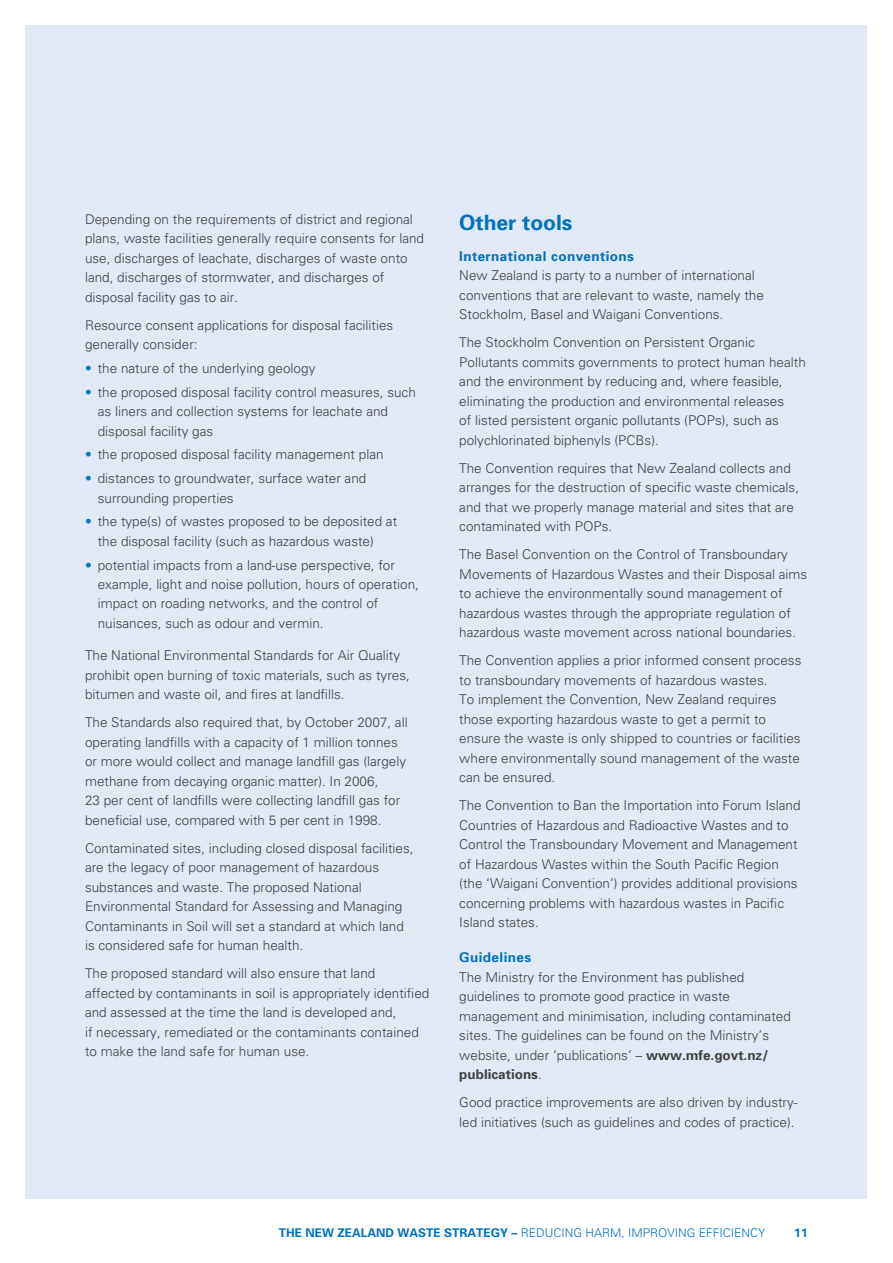
<style>
.page{position:relative;width:893px;height:1263px;background:#fff}
.page>*{position:absolute;margin:0;border:0;box-sizing:border-box;transform-origin:0 0}
.t1{font:700 21px "Univers Maori";color:#0072bc}
.t2{font:300 13.5px/19.5px "Univers Maori";color:#414142}
.t3{font:700 13.5px "Univers Maori";letter-spacing:.03em;color:#0072bc}
.t4{font:300 12px "Univers Maori";color:#0072bc}
.t5{font:700 12px "Univers Maori";color:#0072bc}
.s1{color:#007ac1}
.s2{font-weight:700}
</style>
<div class="page">
<div style="left:26px;top:26px;width:841px;height:1173px;background:#e1e9f6"></div>
<p class="t2" style="left:85px;top:209px;width:341px">Depending on the requirements of district and regional plans, waste facilities generally require consents for land use, discharges of leachate, discharges of waste onto land, discharges of stormwater, and discharges of disposal facility gas to air.</p>
<p class="t2" style="left:85px;top:315px;width:310px">Resource consent applications for disposal facilities generally consider:</p>
<p class="t2" style="left:85px;top:358px;width:232px"><span class="s1">•</span> the nature of the underlying geology</p>
<p class="t2" style="left:98px;top:382px;width:320px;text-indent:-13px"><span class="s1">•</span> the proposed disposal facility control measures, such as liners and collection systems for leachate and disposal facility gas</p>
<p class="t2" style="left:85px;top:444px;width:300px"><span class="s1">•</span> the proposed disposal facility management plan</p>
<p class="t2" style="left:98px;top:468px;width:270px;text-indent:-13px"><span class="s1">•</span> distances to groundwater, surface water and surrounding properties</p>
<p class="t2" style="left:98px;top:511px;width:301px;text-indent:-13px"><span class="s1">•</span> the type(s) of wastes proposed to be deposited at the disposal facility (such as hazardous waste)</p>
<p class="t2" style="left:98px;top:555px;width:323px;text-indent:-13px"><span class="s1">•</span> potential impacts from a land-use perspective, for example, light and noise pollution, hours of operation, impact on roading networks, and the control of nuisances, such as odour and vermin.</p>
<p class="t2" style="left:85px;top:645px;width:326px">The National Environmental Standards for Air Quality prohibit open burning of toxic materials, such as tyres, bitumen and waste oil, and fires at landfills.</p>
<p class="t2" style="left:85px;top:712px;width:324px">The Standards also required that, by October 2007, all operating landfills with a capacity of 1 million tonnes or more would collect and manage landfill gas (largely methane from decaying organic matter). I n 2006,<br>23 per cent of landfills were collecting landfill gas for beneficial use, compared with 5 per cent in 1998.</p>
<p class="t2" style="left:85px;top:838px;width:330px">Contaminated sites, including closed disposal facilities, are the legacy of poor management of hazardous substances and waste. The proposed National Environmental Standard for Assessing and Managing Contaminants in Soil will set a standard at which land is considered safe for human health.</p>
<p class="t2" style="left:85px;top:963px;width:346px">The proposed standard will also ensure that land<br>affected by contaminants in soil is appropriately identified and assessed at the time the land is developed and,<br>if necessary, remediated or the contaminants contained to make the land safe for human use.</p>
<h1 class="t1" style="left:459px;top:209px;width:115px">Other tools</h1>
<p class="t3" style="left:459px;top:247px;width:176px">International conventions</p>
<p class="t2" style="left:459px;top:265px;width:306px">New Zealand is party to a number of international conventions that are relevant to waste, namely the<br>Stockholm, Basel and Waigani Conventions.</p>
<p class="t2" style="left:459px;top:332px;width:348px">The Stockholm Convention on Persistent Organic Pollutants commits governments to protect human health and the environment by reducing and, where feasible, eliminating the production and environmental releases<br>of listed persistent organic pollutants (POP</p>
<p class="t2" style="left:715px;top:410px;width:65px">s), such as</p>
<p class="t2" style="left:459px;top:425px;width:333px;line-height:28px">polychlorinated biphenyls (PCBs).<br>The Convention requires that New Zealand collects and</p>
<p class="t2" style="left:459px;top:477px;width:341px">arranges for the destruction of specific waste chemicals, and that we properly manage material and sites that are contaminated with POP</p>
<p class="t2" style="left:459px;top:512px;width:330px;line-height:28px;text-indent:143px">s.<br>The Basel Convention on the Control of Transboundary</p>
<p class="t2" style="left:459px;top:564px;width:350px">Movements of Hazardous Wastes and their Disposal aims to achieve the environmentally sound management of hazardous wastes through the appropriate regulation of hazardous waste movement across national boundaries.</p>
<p class="t2" style="left:459px;top:650px;width:344px">The Convention applies a prior informed consent process to transboundary movements of hazardous wastes.<br>To implement the Convention, New Zealand requires those exporting hazardous waste to get a permit to ensure the waste is only shipped to countries or facilities where environmentally sound management of the waste can be ensured.</p>
<p class="t2" style="left:459px;top:795px;width:343px">The Convention to Ban the I mportation into Forum I sland Countries of H azardous and Radioactive Wastes and to Control the Transboundary Movement and Management of Hazardous Wastes within the South Pacific Region (the ‘Waigani Convention’) provides additional provisions concerning problems with hazardous wastes in Pacific<br>I sland states.</p>
<p class="t3" style="left:459px;top:948px;width:73px">Guidelines</p>
<p class="t2" style="left:459px;top:966px;width:333px">The M inistry for the Environment has published guidelines to promote good practice in waste management and minimisation, including contaminated sites. The guidelines can be found on the M inistry’s website, under ‘publications’ – <span class="s2">www.mfe.govt.nz/ publications</span>.</p>
<p class="t2" style="left:459px;top:1092px;width:340px">Good practice improvements are also driven by industry&shy;led initiatives (such as guidelines and codes of practice).</p>
<p class="t4" style="left:279px;top:1226px;width:488px"><span class="s2">The New Zealand Waste Strategy –</span> Reducing har m, improving efficiency</p>
<p class="t5" style="left:794px;top:1225px;width:15px">11</p>
</div>
